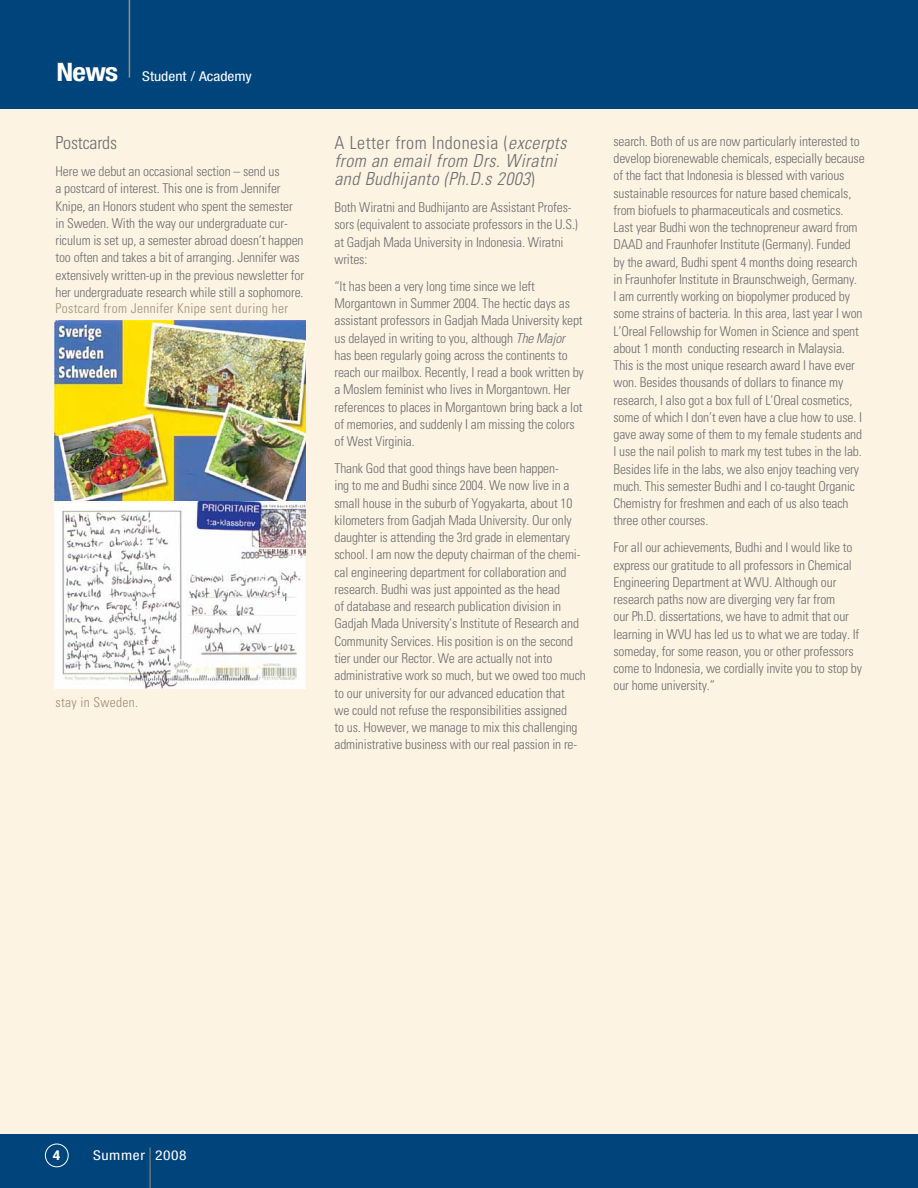
<style>
.page{position:relative;width:918px;height:1188px;background:#fff}
.page>*{position:absolute;margin:0;border:0;box-sizing:border-box;transform-origin:0 0}
.t1{font:700 condensed 25.5px "Helvetica Neue";color:#fff;scale:1.15 1}
.t2{font:italic 300 condensed 18px/18px "Univers";letter-spacing:.025em;color:#6d6e71}
.t3{font:300 condensed 18px "Univers";letter-spacing:-.01em;color:#6d6e71}
.t4{font:300 condensed 13.5px/17.2px "Univers";letter-spacing:-.01em;color:#6d6e71}
.t5{font:300 condensed 13.5px "Univers";letter-spacing:.025em;color:#a08f74}
.t6{font:condensed 13.5px "Helvetica Neue";color:#fff;scale:1.15 1}
.t7{font:condensed 13.5px "Helvetica Neue";letter-spacing:.04em;color:#fff;scale:1.15 1}
.t8{font:700 condensed 13.5px "Helvetica Neue";color:#fff;scale:1.15 1}
.s1{font-style:normal}
.s2{font-style:italic}
</style>
<div class="page">
<div style="left:0;top:90px;width:918px;height:1061px;background:#fdf3e2"></div>
<div style="left:0;top:0;width:918px;height:108px;background:#00447c"></div>
<div style="left:0;top:1134px;width:918px;height:54px;background:#00447c"></div>
<div style="left:45px;top:1144px;width:24px;height:23px;border:1px solid #fff;border-radius:50%"></div>
<hr style="left:150px;top:1148px;width:1px;height:40px;background:#a08f74">
<hr style="left:129px;top:0;width:1px;height:78px;background:#a08f74">
<img style="left:54px;top:320px;width:251px;height:181px">
<svg style="left:54px;top:501px;width:251px;height:187px;fill:#fbfbfb"></svg>
<h1 class="t1" style="left:56px;top:56px;width:55px">News</h1>
<p class="t6" style="left:142px;top:68px;width:97px">Student / Academy</p>
<h2 class="t3" style="left:56px;top:132px;width:63px">Postcards</h2>
<p class="t4" style="left:56px;top:163px;width:250px">Here we debut an occasional section – send us<br>a postcard of interest. This one is from Jennifer Knipe, an Honors student who spent the semester in Sweden. With the way our undergraduate cur&shy;riculum is set up, a semester abroad doesn’t happen too often and takes a bit of arranging. Jennifer was extensively written-up in the previous newsletter for her undergraduate research while still a sophomore.</p>
<p class="t5" style="left:56px;top:300px;width:234px">Postcard from Jennifer Knipe sent during her</p>
<p class="t5" style="left:56px;top:694px;width:84px">stay in Sweden.</p>
<h2 class="t2" style="left:334px;top:134px;width:233px"><span class="s1">A Letter from Indonesia (</span>excerpts from an email from Drs. Wiratni and Budhijanto (Ph.D.s 2003<span class="s1">)</span></h2>
<p class="t4" style="left:334px;top:199px;width:245px">Both Wiratni and Budhijanto are Assistant Profes&shy;sors (equivalent to associate professors in the U.S.) at Gadjah Mada University in Indonesia. Wiratni writes:</p>
<p class="t4" style="left:334px;top:278px;width:251px">“It has been a very long time since we left Morgantown in Summer 2004. The hectic days as assistant professors in Gadjah Mada University kept us delayed in writing to you, although <span class="s2">The Major </span>has been regularly going across the continents to reach our mailbox. Recently, I read a book written by a Moslem feminist who lives in Morgantown. Her references to places in Morgantown bring back a lot of memories, and suddenly I am missing the colors of West Virginia.</p>
<p class="t4" style="left:334px;top:460px;width:253px">Thank God that good things have been happen-<br>ing to me and Budhi since 2004. We now live in a small house in the suburb of Yogyakarta, about 10 kilometers from Gadjah Mada University. Our only daughter is attending the 3rd grade in elementary school. I am now the deputy chairman of the chemi&shy;cal engineering department for collaboration and research. Budhi was just appointed as the head<br>of database and research publication division in Gadjah Mada University’s Institute of Research and Community Services. His position is on the second tier under our Rector. We are actually not into administrative work so much, but we owed too much to our university for our advanced education that<br>we could not refuse the responsibilities assigned<br>to us. However, we manage to mix this challenging administrative business with our real passion in re-</p>
<p class="t4" style="left:614px;top:132px;width:253px">search. Both of us are now particularly interested to develop biorenewable chemicals, especially because of the fact that Indonesia is blessed with various sustainable resources for nature based chemicals, from biofuels to pharmaceuticals and cosmetics.<br>Last year Budhi won the technopreneur award from DAAD and Fraunhofer Institute (Germany). Funded by the award, Budhi spent 4 months doing research in Fraunhofer Institute in Braunschweigh, Germany.<br>I am currently working on biopolymer produced by some strains of bacteria. In this area, last year I won L’Oreal Fellowship for Women in Science and spent about 1 month conducting research in Malaysia.<br>This is the most unique research award I have ever won. Besides thousands of dollars to finance my research, I also got a box full of L’Oreal cosmetics, some of which I don’t even have a clue how to use. I gave away some of them to my female students and I use the nail polish to mark my test tubes in the lab.<br>Besides life in the labs, we also enjoy teaching very much. This semester Budhi and I co-taught Organic Chemistry for freshmen and each of us also teach three other courses.</p>
<p class="t4" style="left:614px;top:539px;width:250px">For all our achievements, Budhi and I would like to express our gratitude to all professors in Chemical Engineering Department at WVU. Although our research paths now are diverging very far from<br>our Ph.D. dissertations, we have to admit that our learning in WVU has led us to what we are today. If someday, for some reason, you or other professors come to Indonesia, we cordially invite you to stop by our home university.”</p>
<p class="t8" style="left:53px;top:1147px;width:8px">4</p>
<p class="t7" style="left:93px;top:1148px;width:83px">Summer 2008</p>
</div>
